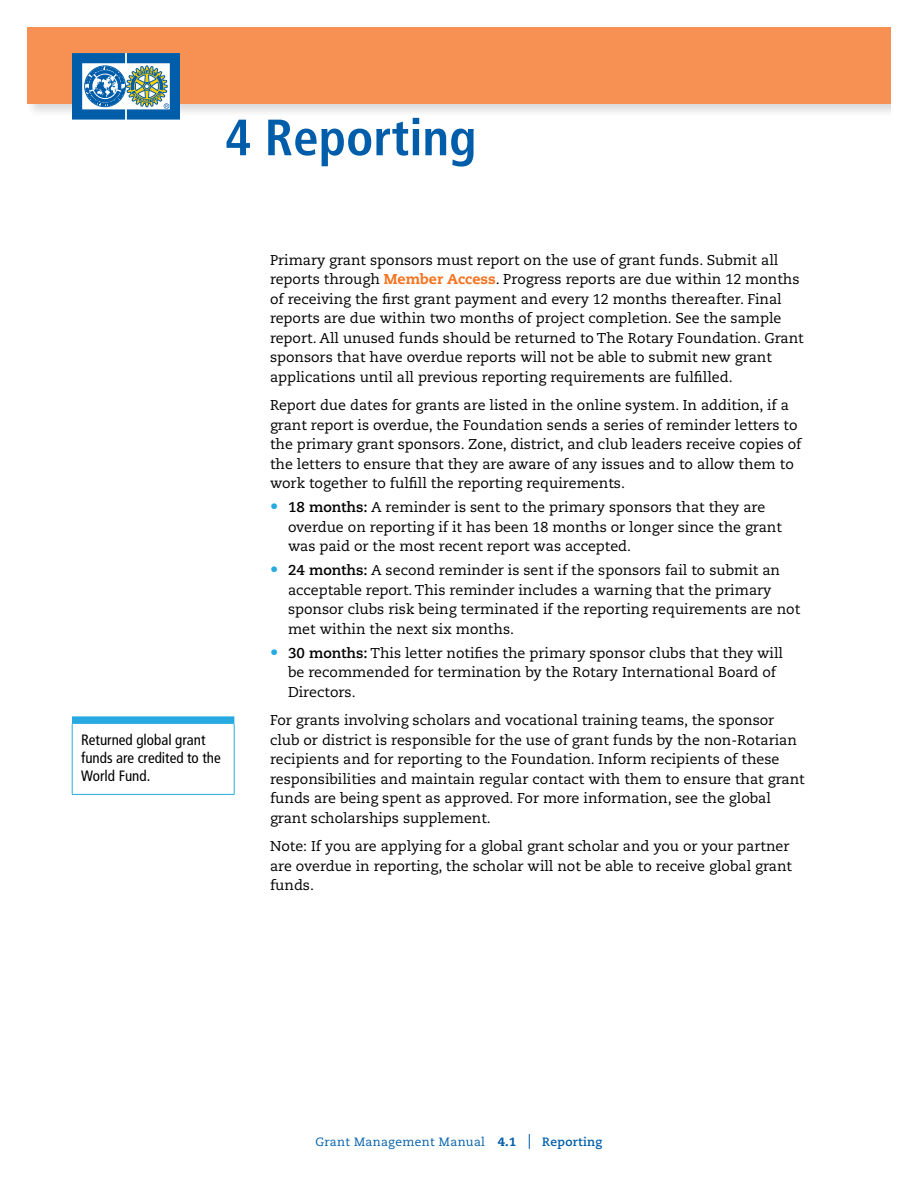
<style>
.page{position:relative;width:918px;height:1188px;background:#fff}
.page>*{position:absolute;margin:0;border:0;box-sizing:border-box;transform-origin:0 0}
.t1{font:700 condensed 51px "Frutiger LT Std";color:#005daa}
.t2{font:condensed 15px/18px "Frutiger LT Std";color:#000}
.t3{font:14.25px/19.5px "Caecilia LT Std";color:#000}
.t4{font:12px "Caecilia LT Std";letter-spacing:.03em;color:#005daa}
.t5{font:700 12px "Caecilia LT Std";letter-spacing:.03em;color:#005daa}
.s1{font-weight:800;color:#f47421}
.s2{font-size:16.5px;color:#27aae1}
.s3{font-weight:700}
.s4{font-weight:800}
</style>
<div class="page">
<div style="left:26px;top:25px;width:879px;height:93px;background:#000;opacity:.15"></div>
<div style="left:27px;top:27px;width:864px;height:77px;background:#f79153"></div>
<svg style="left:72px;top:53px;width:108px;height:67px;background:#5691b7"></svg>
<div style="left:891px;top:22px;width:27px;height:98px;background:#fff"></div>
<div style="left:72px;top:716px;width:162px;height:8px;background:#27aae1"></div>
<hr style="left:72px;top:724px;width:1px;height:70px;background:#27aae1">
<hr style="left:234px;top:724px;width:1px;height:70px;background:#27aae1">
<hr style="left:72px;top:794px;width:162px;height:1px;background:#27aae1">
<svg style="left:529px;top:1134px;width:1px;height:15px"></svg>
<h1 class="t1" style="left:225px;top:107px;width:253px">4 Reporting</h1>
<p class="t2" style="left:81px;top:731px;width:141px">Returned global grant funds are credited to the<br>World Fund.</p>
<p class="t3" style="left:270px;top:250px;width:535px">Primary grant sponsors must report on the use of grant funds. Submit all reports through <span class="s1">Member Access</span>. Progress reports are due within 12 months of receiving the first grant payment and every 12 months thereafter. Final reports are due within two months of project completion. See the sample report. All unused funds should be returned to The Rotary Foundation. Grant sponsors that have overdue reports will not be able to submit new grant applications until all previous reporting requirements are fulfilled.</p>
<p class="t3" style="left:270px;top:396px;width:533px">Report due dates for grants are listed in the online system. In addition, if a grant report is overdue, the Foundation sends a series of reminder letters to the primary grant sponsors. Zone, district, and club leaders receive copies of the letters to ensure that they are aware of any issues and to allow them to work together to fulfill the reporting requirements.</p>
<p class="t3" style="left:288px;top:498px;width:496px;text-indent:-18px"><span class="s2">•</span> <span class="s3">18 months:</span> A reminder is sent to the primary sponsors that they are overdue on reporting if it has been 18 months or longer since the grant was paid or the most recent report was accepted.</p>
<p class="t3" style="left:288px;top:561px;width:514px;text-indent:-18px"><span class="s2">•</span> <span class="s3">24 months:</span> A second reminder is sent if the sponsors fail to submit an acceptable report. This reminder includes a warning that the primary sponsor clubs risk being terminated if the reporting requirements are not met within the next six months.</p>
<p class="t3" style="left:288px;top:643px;width:497px;text-indent:-18px"><span class="s2">•</span> <span class="s3">30 months:</span> This letter notifies the primary sponsor clubs that they will be recommended for termination by the Rotary International Board of<br>Directors.</p>
<p class="t3" style="left:270px;top:711px;width:536px">For grants involving scholars and vocational training teams, the sponsor club or district is responsible for the use of grant funds by the non-Rotarian recipients and for reporting to the Foundation. Inform recipients of these responsibilities and maintain regular contact with them to ensure that grant funds are being spent as approved. For more information, see the global grant scholarships supplement.</p>
<p class="t3" style="left:270px;top:837px;width:524px">Note: If you are applying for a global grant scholar and you or your partner are overdue in reporting, the scholar will not be able to receive global grant funds.</p>
<p class="t4" style="left:315px;top:1135px;width:202px">Grant Management Manual <span class="s4">4.1</span></p>
<p class="t5" style="left:542px;top:1135px;width:62px">Reporting</p>
</div>
